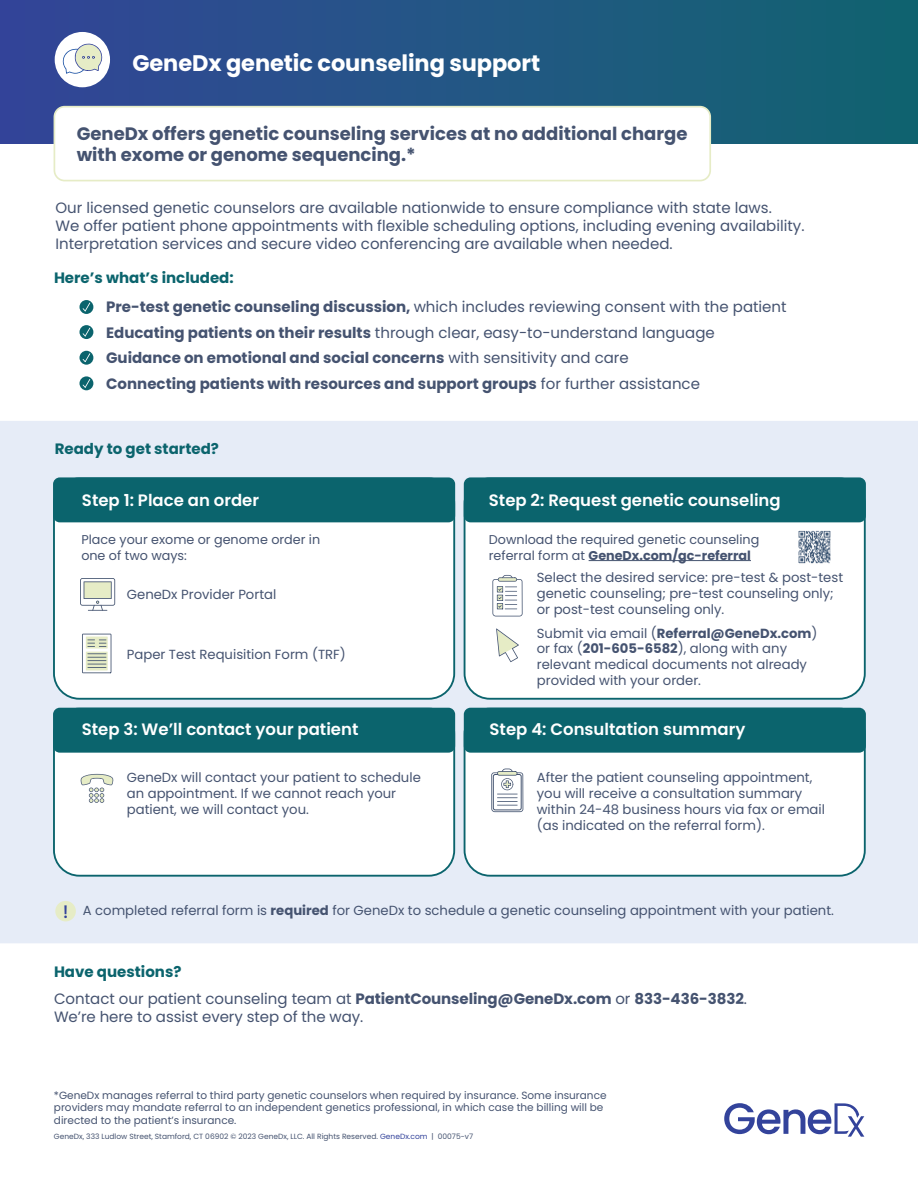
<style>
.page{position:relative;width:918px;height:1188px;background:#fff}
.page>*{position:absolute;margin:0;border:0;box-sizing:border-box;transform-origin:0 0}
.t1{font:700 22.5px "Poppins";letter-spacing:-.005em;color:#fff}
.t2{font:500 18.15px "Poppins";color:#33439b}
.t3{font:700 18px/21.6px "Poppins";color:#455370}
.t4{font:600 16.5px "Poppins";color:#fff}
.t5{font:15px/18px "Poppins";color:#455370}
.t6{font:700 15px/25.5px "Poppins";color:#455370}
.t7{font:700 15px "Poppins";color:#0b646d}
.t8{font:13.2px/15.9px "Poppins";color:#455370}
.t9{font:12.75px/15.9px "Poppins";color:#455370}
.t10{font:10.5px/12.6px "Poppins";color:#455370}
.t11{font:7.5px "Poppins";color:#455370}
.s1{font-weight:700;color:#0b646d}
.s2{font-weight:700}
.s3{font-weight:400}
.s4{color:#33439b}
</style>
<div class="page">
<div style="left:0;top:0;width:918px;height:144px;background:linear-gradient(to right,#354699,#116470)"></div>
<div style="left:55px;top:32px;width:55px;height:55px;background:#fff;border-radius:50%"></div>
<svg style="left:63px;top:43px;width:39px;height:31px"></svg>
<div style="left:0;top:421px;width:918px;height:522px;background:#e6ecf7"></div>
<div style="left:465px;top:709px;width:400px;height:167px;background:#fff;border-radius:25px"></div>
<div style="left:464px;top:708px;width:402px;height:169px;border:2px solid #0b646d;border-radius:25px"></div>
<div style="left:54px;top:478px;width:400px;height:221px;background:#fff;border-radius:25px"></div>
<div style="left:53px;top:477px;width:402px;height:223px;border:2px solid #0b646d;border-radius:25px"></div>
<div style="left:55px;top:901px;width:21px;height:20px;background:#e6ecc6;border-radius:50%"></div>
<div style="left:465px;top:478px;width:400px;height:221px;background:#fff;border-radius:25px"></div>
<div style="left:464px;top:477px;width:402px;height:223px;border:2px solid #0b646d;border-radius:25px"></div>
<hr style="left:589px;top:560px;width:162px;height:1px;background:#455370">
<div style="left:54px;top:709px;width:400px;height:167px;background:#fff;border-radius:25px"></div>
<div style="left:53px;top:708px;width:402px;height:169px;border:2px solid #0b646d;border-radius:25px"></div>
<img style="left:800px;top:532px;width:29px;height:30px">
<div style="left:797px;top:529px;width:35px;height:36px;border:2px solid #fff"></div>
<div style="left:54px;top:107px;width:656px;height:74px;background:#fff;border-radius:10px"></div>
<div style="left:54px;top:106px;width:657px;height:75px;border:2px solid #e6ecc6;border-radius:10px"></div>
<svg style="left:724px;top:1103px;width:140px;height:34px"></svg>
<svg style="left:79px;top:325px;width:14px;height:14px"></svg>
<svg style="left:83px;top:328px;width:7px;height:9px"></svg>
<svg style="left:79px;top:300px;width:14px;height:14px"></svg>
<svg style="left:83px;top:303px;width:7px;height:8px"></svg>
<svg style="left:79px;top:351px;width:14px;height:14px"></svg>
<svg style="left:83px;top:353px;width:7px;height:9px"></svg>
<svg style="left:79px;top:376px;width:14px;height:14px"></svg>
<svg style="left:83px;top:379px;width:7px;height:9px"></svg>
<svg style="left:492px;top:575px;width:31px;height:41px"></svg>
<svg style="left:81px;top:774px;width:32px;height:29px"></svg>
<svg style="left:491px;top:769px;width:32px;height:43px"></svg>
<div style="left:53px;top:477px;width:402px;height:45px;background:#0b646d;border-radius:7px"></div>
<div style="left:464px;top:477px;width:402px;height:45px;background:#0b646d;border-radius:7px"></div>
<div style="left:53px;top:708px;width:402px;height:45px;background:#0b646d;border-radius:7px"></div>
<div style="left:464px;top:708px;width:402px;height:45px;background:#0b646d;border-radius:7px"></div>
<svg style="left:80px;top:578px;width:35px;height:33px"></svg>
<svg style="left:82px;top:634px;width:29px;height:39px"></svg>
<svg style="left:496px;top:628px;width:23px;height:34px"></svg>
<h1 class="t1" style="left:133px;top:50px;width:409px">GeneDx genetic counseling support</h1>
<h3 class="t3" style="left:77px;top:123px;width:612px">GeneDx offers genetic counseling services at no additional charge with exome or genome sequencing.*</h3>
<p class="t5" style="left:55px;top:199px;width:751px">Our licensed genetic counselors are available nationwide to ensure compliance with state laws.<br>We offer patient phone appointments with flexible scheduling options, including evening availability.<br>Interpretation services and secure video conferencing are available when needed.</p>
<p class="t5" style="left:106px;top:263px;width:682px;line-height:29.5px;text-indent:-52px"><span class="s1">Here’s what’s included:<br></span><span class="s2">Pre-test genetic counseling discussion,</span> which includes reviewing consent with the patient</p>
<p class="t6" style="left:106px;top:320px;width:610px">Educating patients on their results <span class="s3">through clear, easy-to-understand language<br></span>Guidance on emotional and social concerns <span class="s3">with sensitivity and care<br></span>Connecting patients with resources and support groups <span class="s3">for further assistance</span></p>
<p class="t7" style="left:55px;top:440px;width:166px">Ready to get started?</p>
<p class="t4" style="left:82px;top:490px;width:179px">Step 1: Place an order</p>
<p class="t4" style="left:489px;top:490px;width:293px">Step 2: Request genetic counseling</p>
<p class="t9" style="left:81px;top:532px;width:240px">Place your exome or genome order in one of two ways:</p>
<p class="t8" style="left:127px;top:587px;width:151px">GeneDx Provider Portal</p>
<p class="t8" style="left:127px;top:646px;width:220px">Paper Test Requisition Form (TRF)</p>
<p class="t9" style="left:489px;top:532px;width:272px;line-height:15.3px">Download the required genetic counseling referral form at <span class="s2">GeneDx.com/gc-referral</span></p>
<p class="t8" style="left:537px;top:570px;width:308px">Select the desired service: pre-test &amp; post-test genetic counseling; pre-test counseling only; or post-test counseling only.</p>
<p class="t8" style="left:537px;top:625px;width:282px">Submit via email (<span class="s2">Referral@GeneDx.com</span>) or fax (<span class="s2">201-605-6582</span>), along with any relevant medical documents not already provided with your order.</p>
<p class="t4" style="left:82px;top:720px;width:278px">Step 3: We’ll contact your patient</p>
<p class="t4" style="left:490px;top:720px;width:257px">Step 4: Consultation summary</p>
<p class="t8" style="left:127px;top:770px;width:295px">GeneDx will contact your patient to schedule an appointment. If we cannot reach your patient, we will contact you.</p>
<p class="t8" style="left:537px;top:770px;width:290px">After the patient counseling appointment, you will receive a consultation summary within 24-48 business hours via fax or email (as indicated on the referral form).</p>
<h2 class="t2" style="left:63px;top:901px;width:7px">!</h2>
<p class="t8" style="left:83px;top:903px;width:753px">A completed referral form is <span class="s2">required</span> for GeneDx to schedule a genetic counseling appointment with your patient.</p>
<p class="t7" style="left:54px;top:963px;width:129px">Have questions?</p>
<p class="t5" style="left:54px;top:990px;width:695px">Contact our patient counseling team at <span class="s2">PatientCounseling@GeneDx.com</span> or <span class="s2">833-436-3832</span>.<br>We’re here to assist every step of the way.</p>
<p class="t10" style="left:54px;top:1089px;width:554px">*GeneDx manages referral to third party genetic counselors when required by insurance. Some insurance providers may mandate referral to an independent genetics professional, in which case the billing will be directed to the patient’s insurance.</p>
<p class="t11" style="left:54px;top:1132px;width:421px">GeneDx, 333 Ludlow Street, Stamford, CT 06902 © 2023 GeneDx, LLC. All Rights Reserved. <span class="s4">GeneDx.com</span> | 00075-v7</p>
</div>
